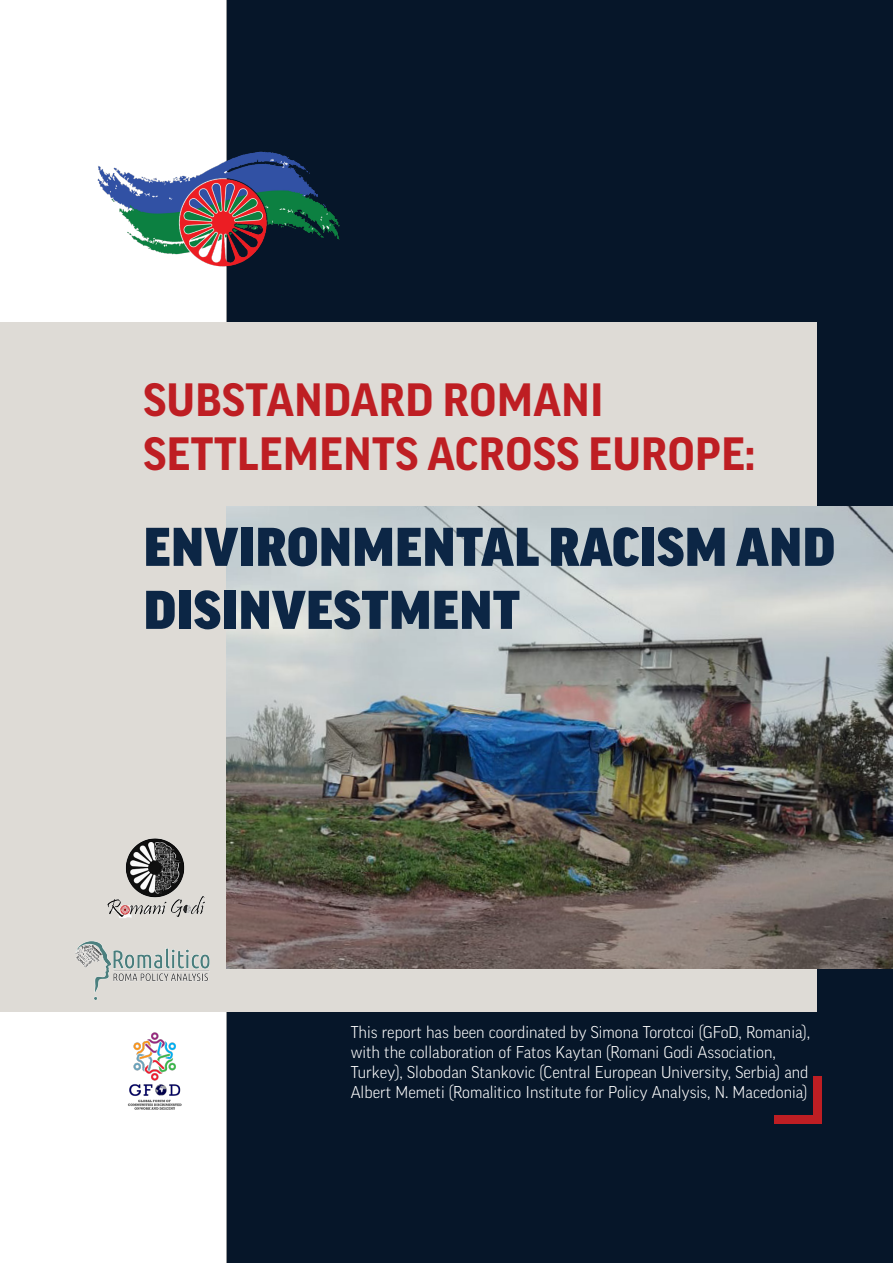
<style>
.page{position:relative;width:893px;height:1263px;background:#fff}
.page>*{position:absolute;margin:0;border:0;box-sizing:border-box;transform-origin:0 0}
.Title_01_Left{font:900 52.5px/63px "Good Pro";letter-spacing:.01em;color:#0c2645}
.Title_01_Left-2{font:700 45px/54px "Good Pro";letter-spacing:.01em;color:#be1e23}
.Title_01_Left-3{font:300 16.5px/19.8px "Good Pro";color:#fff}
</style>
<div class="page">
<div style="left:227px;top:0;width:666px;height:1263px;background:#061629"></div>
<div style="left:0;top:322px;width:816px;height:689px;background:#dedbd6"></div>
<img style="left:107px;top:838px;width:98px;height:80px">
<img style="left:227px;top:506px;width:666px;height:463px">
<img style="left:97px;top:132px;width:243px;height:155px">
<img style="left:75px;top:934px;width:159px;height:66px">
<div style="left:774px;top:1115px;width:48px;height:8px;background:#be1e23"></div>
<div style="left:813px;top:1076px;width:9px;height:47px;background:#be1e23"></div>
<img style="left:101px;top:1011px;width:107px;height:99px">
<p class="Title_01_Left-2" style="left:144px;top:373px;width:613px">SUBSTANDARD ROMANI<br>SETTLEMENTS ACROSS EUROPE:</p>
<p class="Title_01_Left" style="left:144px;top:516px;width:693px">ENVIRONMENTAL RACISM AND<br>DISINVESTMENT</p>
<p class="Title_01_Left-3" style="left:351px;top:1022px;width:461px">This report has been coordinated by Simona Torotcoi (GFoD, Romania), with the collaboration of Fatos Kaytan (Romani Godi Association, Turkey), Slobodan Stankovic (Central European University, Serbia) and Albert Memeti (Romalitico Institute for Policy Analysis, N. Macedonia)</p>
</div>
